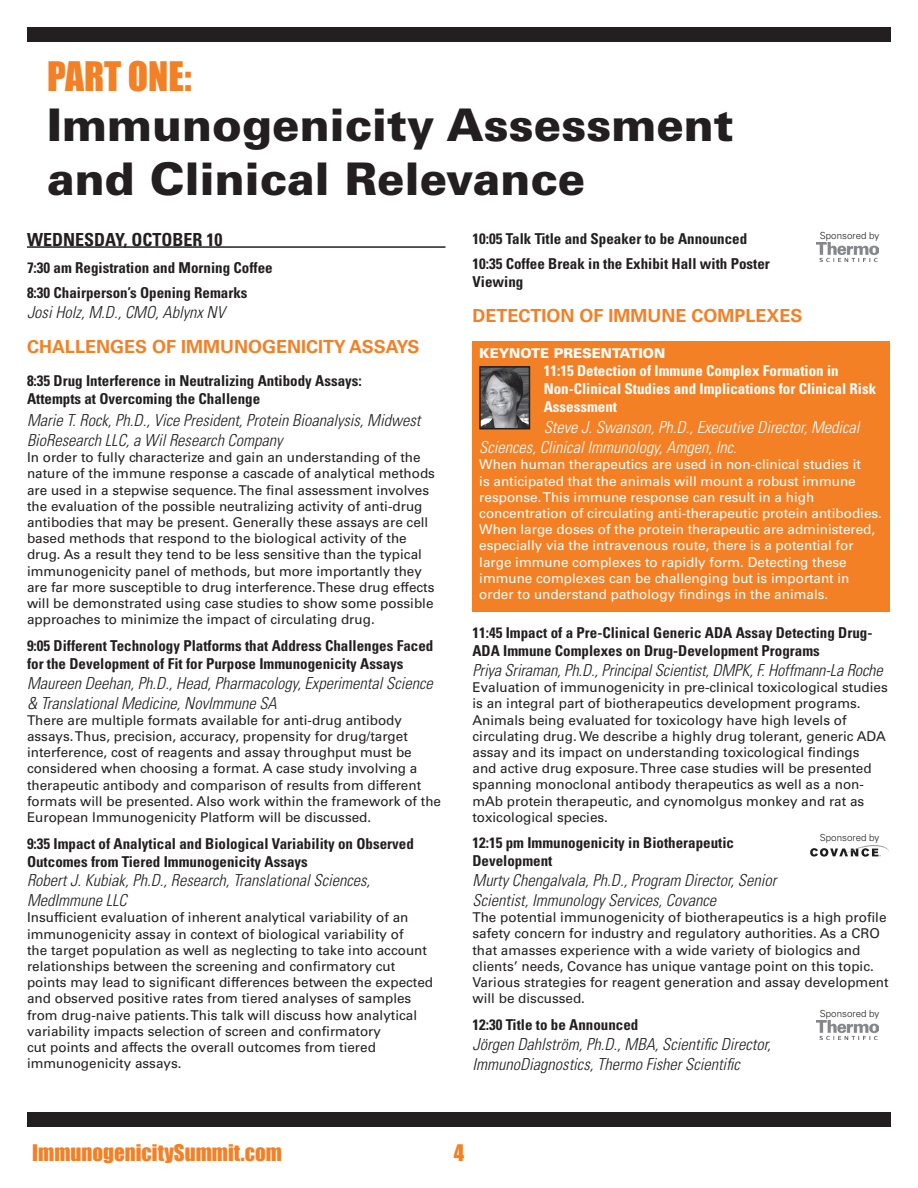
<style>
.page{position:relative;width:918px;height:1188px;background:#fff}
.page>*{position:absolute;margin:0;border:0;box-sizing:border-box;transform-origin:0 0}
.t1{font:900 45px/54px "Univers LT Std";color:#231f20}
.t2{font:37.35px "Impact";color:#f48026}
.t3{font:21px "Impact";color:#f48026}
.t4{font:700 18px "Univers LT Std";color:#f48026}
.t5{font:700 condensed 18px "Univers LT Std";color:#231f20}
.t6{font:italic 300 condensed 16.5px/19.8px "Univers LT Std";color:#231f20}
.t7{font:italic 300 condensed 16.5px/19.8px "Univers LT Std";color:#fff}
.t8{font:700 condensed 15px/18px "Univers LT Std";color:#231f20}
.t9{font:700 condensed 15px/18px "Univers LT Std";color:#fff}
.t10{font:13.5px/16.2px "Univers LT Std";color:#231f20}
.t11{font:13.5px/16.2px "Univers LT Std";color:#fff}
.t12{font:900 13.5px "Univers LT Std";color:#fff}
.t13{font:300 9.75px "Univers LT Std";color:#231f20}
</style>
<div class="page">
<div style="left:27px;top:1112px;width:864px;height:14px;background:#231f20"></div>
<div style="left:27px;top:27px;width:864px;height:14px;background:#231f20"></div>
<hr style="left:27px;top:246px;width:419px;height:2px;background:#231f20">
<img style="left:817px;top:242px;width:61px;height:19px">
<div style="left:472px;top:341px;width:418px;height:270px;background:#f48026"></div>
<img style="left:482px;top:369px;width:45px;height:57px">
<div style="left:479px;top:366px;width:51px;height:63px;border:2px solid #231f20"></div>
<svg style="left:810px;top:845px;width:80px;height:12px"></svg>
<img style="left:817px;top:1021px;width:61px;height:18px">
<h2 class="t2" style="left:47px;top:48px;width:146px">Part One:</h2>
<h1 class="t1" style="left:47px;top:98px;width:688px">Immunogenicity Assessment and Clinical Relevance</h1>
<h3 class="t5" style="left:27px;top:229px;width:146px">WEDNESDAY, October</h3>
<h3 class="t5" style="left:206px;top:229px;width:17px">10</h3>
<p class="t8" style="left:27px;top:255px;width:247px;line-height:24.8px">7:30 am Registration and Morning Coffee<br>8:30 Chairperson’s Opening Remarks</p>
<p class="t6" style="left:27px;top:302px;width:199px">Josi Holz, M.D., CMO, Ablynx NV</p>
<h3 class="t4" style="left:27px;top:336px;width:394px">CHALLENGES OF IMMUNOGENICITY ASSAYS</h3>
<p class="t8" style="left:27px;top:372px;width:336px">8:35 Drug Interference in Neutralizing Antibody Assays:<br>Attempts at Overcoming the Challenge</p>
<p class="t6" style="left:27px;top:411px;width:395px">Marie T. Rock, Ph.D., Vice President, Protein Bioanalysis, Midwest<br>BioResearch LLC, a Wil Research Company</p>
<p class="t10" style="left:27px;top:449px;width:410px">In order to fully characterize and gain an understanding of the nature of the immune response a cascade of analytical methods are used in a stepwise sequence. The final assessment involves the evaluation of the possible neutralizing activity of anti-drug antibodies that may be present. Generally these assays are cell based methods that respond to the biological activity of the drug. As a result they tend to be less sensitive than the typical immunogenicity panel of methods, but more importantly they are far more susceptible to drug interference. These drug effects will be demonstrated using case studies to show some possible approaches to minimize the impact of circulating drug.</p>
<p class="t8" style="left:27px;top:637px;width:408px">9:05 Different Technology Platforms that Address Challenges Faced for the Development of Fit for Purpose Immunogenicity Assays</p>
<p class="t6" style="left:27px;top:673px;width:407px">Maureen Deehan, Ph.D., Head, Pharmacology, Experimental Science &amp; Translational Medicine, NovImmune SA</p>
<p class="t10" style="left:27px;top:712px;width:416px">There are multiple formats available for anti-drug antibody assays. Thus, precision, accuracy, propensity for drug/target interference, cost of reagents and assay throughput must be considered when choosing a format. A case study involving a therapeutic antibody and comparison of results from different formats will be presented. Also work within the framework of the European Immunogenicity Platform will be discussed.</p>
<p class="t8" style="left:27px;top:834px;width:388px">9:35 Impact of Analytical and Biological Variability on Observed<br>Outcomes from Tiered Immunogenicity Assays</p>
<p class="t6" style="left:27px;top:871px;width:345px">Robert J. Kubiak, Ph.D., Research, Translational Sciences,<br>MedImmune LLC</p>
<p class="t10" style="left:27px;top:910px;width:408px">Insufficient evaluation of inherent analytical variability of an immunogenicity assay in context of biological variability of<br>the target population as well as neglecting to take into account relationships between the screening and confirmatory cut points may lead to significant differences between the expected and observed positive rates from tiered analyses of samples from drug-naive patients. This talk will discuss how analytical variability impacts selection of screen and confirmatory<br>cut points and affects the overall outcomes from tiered immunogenicity assays.</p>
<p class="t8" style="left:472px;top:230px;width:276px">10:05 Talk Title and Speaker to be Announced</p>
<p class="t13" style="left:820px;top:229px;width:61px">Sponsored by</p>
<p class="t8" style="left:472px;top:254px;width:299px">10:35 Coffee Break in the Exhibit Hall with Poster<br>Viewing</p>
<h3 class="t4" style="left:472px;top:305px;width:332px">DETECTION OF IMMUNE COMPLEXES</h3>
<p class="t12" style="left:479px;top:344px;width:122px">Keynote PRESENTATI</p>
<p class="t12" style="left:643px;top:344px;width:22px">ON</p>
<p class="t9" style="left:544px;top:361px;width:334px">11:15 Detection of Immune Complex Formation in<br>Non-Clinical Studies and Implications for Clinical Risk<br>Assessment</p>
<p class="t7" style="left:479px;top:418px;width:382px;text-indent:64px">Steve J. Swanson, Ph.D., Executive Director, Medical<br>Sciences, Clinical Immunology, Amgen, Inc.</p>
<p class="t11" style="left:479px;top:457px;width:404px">When human therapeutics are used in non-clinical studies it<br>is anticipated that the animals will mount a robust immune response. This immune response can result in a high concentration of circulating anti-therapeutic protein antibodies.<br>When large doses of the protein therapeutic are administered, especially via the intravenous route, there is a potential for large immune complexes to rapidly form. Detecting these immune complexes can be challenging but is important in order to understand pathology findings in the animals.</p>
<p class="t8" style="left:472px;top:624px;width:401px">11:45 Impact of a Pre-Clinical Generic ADA Assay Detecting Drug-<br>ADA Immune Complexes on Drug-Development Programs</p>
<p class="t6" style="left:472px;top:660px;width:412px">Priya Sriraman, Ph.D., Principal Scientist, DMPK, F. Hoffmann-La Roche</p>
<p class="t10" style="left:472px;top:679px;width:417px">Evaluation of immunogenicity in pre-clinical toxicological studies is an integral part of biotherapeutics development programs.<br>Animals being evaluated for toxicology have high levels of circulating drug. We describe a highly drug tolerant, generic ADA assay and its impact on understanding toxicological findings<br>and active drug exposure. Three case studies will be presented spanning monoclonal antibody therapeutics as well as a non&shy;mAb protein therapeutic, and cynomolgus monkey and rat as toxicological species.</p>
<p class="t8" style="left:472px;top:834px;width:263px">12:15 pm Immunogenicity in Biotherapeutic</p>
<p class="t13" style="left:820px;top:831px;width:61px">Sponsored by</p>
<p class="t8" style="left:472px;top:852px;width:81px">Development</p>
<p class="t6" style="left:472px;top:871px;width:305px">Murty Chengalvala, Ph.D., Program Director, Senior<br>Scientist, Immunology Services, Covance</p>
<p class="t10" style="left:472px;top:909px;width:418px">The potential immunogenicity of biotherapeutics is a high profile safety concern for industry and regulatory authorities. As a CRO that amasses experience with a wide variety of biologics and clients’ needs, Covance has unique vantage point on this topic.<br>Various strategies for reagent generation and assay development will be discussed.</p>
<p class="t8" style="left:472px;top:1016px;width:167px">12:30 Title to be Announced</p>
<p class="t13" style="left:820px;top:1008px;width:61px">Sponsored by</p>
<p class="t6" style="left:472px;top:1034px;width:300px">Jörgen Dahlström, Ph.D., MBA, Scientific Director,<br>ImmunoDiagnostics, Thermo Fisher Scientific</p>
<h3 class="t3" style="left:32px;top:1136px;width:252px">ImmunogenicitySummit.com</h3>
<h3 class="t3" style="left:454px;top:1136px;width:12px">4</h3>
</div>
